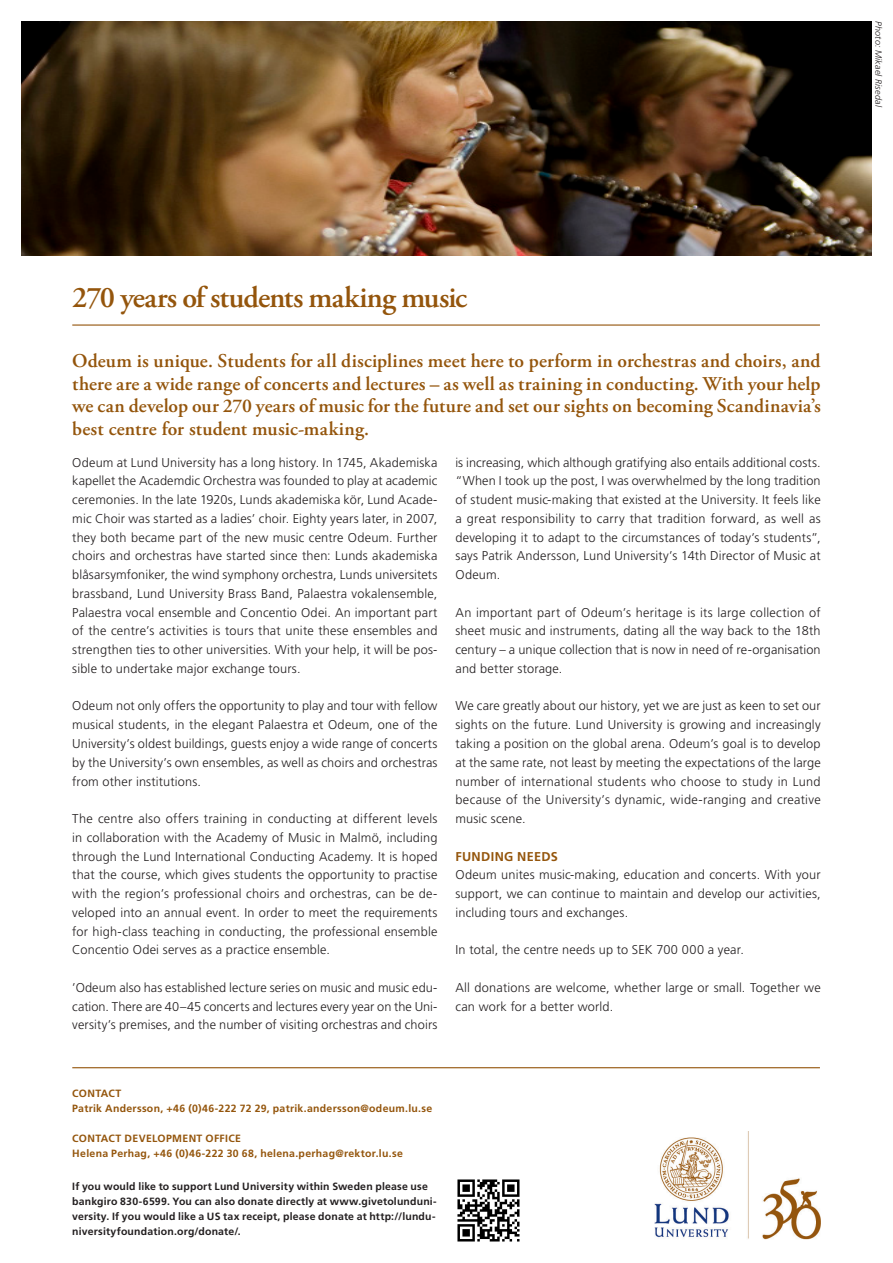
<style>
.page{position:relative;width:893px;height:1263px;background:#fff}
.page>*{position:absolute;margin:0;border:0;box-sizing:border-box;transform-origin:0 0}
.Brons_huvudrubriker{font:600 30px "Adobe Garamond Pro";letter-spacing:-.03em;color:#94550c}
.Brons_Ingress{font:600 19.5px/22.5px "Adobe Garamond Pro";letter-spacing:.01em;color:#94550c;text-align:justify}
.Svart_Brödtext_utan{font:300 12.75px/18.8px "Frutiger LT Std";letter-spacing:.015em;color:#231f20;text-align:justify}
.Brons_Underrubrik_1{font:700 12.75px "Frutiger LT Std";letter-spacing:.025em;color:#94550c}
.t1{font:700 10.5px/15px "Frutiger LT Std";letter-spacing:.015em;color:#231f20}
.Grå_Bild-Fakta_u_ind{font:700 10.5px "Frutiger LT Std";letter-spacing:.03em;color:#94550c}
.Svart_Brödtext_utan-2{font:italic 300 9px "Frutiger LT Std";letter-spacing:.025em;color:#231f20}
</style>
<div class="page">
<hr style="left:72px;top:324px;width:748px;height:2px;background:#94550c">
<hr style="left:72px;top:1067px;width:748px;height:1px;background:#94550c">
<img style="left:21px;top:21px;width:851px;height:234px">
<img style="left:457px;top:1179px;width:63px;height:63px">
<img style="left:654px;top:1131px;width:167px;height:109px">
<p class="Svart_Brödtext_utan-2" style="left:884px;top:21px;width:87px;rotate:90deg">Photo: Mikael Risedal</p>
<p class="Brons_huvudrubriker" style="left:72px;top:280px;width:396px">270 years of students making music</p>
<p class="Brons_Ingress" style="left:72px;top:350px;width:750px">Odeum is unique. Students for all disciplines meet here to perform in orchestras and choirs, and there are a wide range of concerts and lectures – as well as training in conducting. With your help we can develop our 270 years of music for the future and set our sights on becoming Scandinavia’s best centre for student music-making.</p>
<p class="Svart_Brödtext_utan" style="left:72px;top:453px;width:367px">Odeum at Lund University has a long history. In 1745, Akademiska kapellet the Academdic Orchestra was founded to play at academic ceremonies. In the late 1920s, Lunds akademiska kör, Lund Acade&shy;mic Choir was started as a ladies’ choir. Eighty years later, in 2007, they both became part of the new music centre Odeum. Further choirs and orchestras have started since then: Lunds akademiska blåsarsymfoniker, the wind symphony orchestra, Lunds universitets brassband, Lund University Brass Band, Palaestra vokalensemble, Palaestra vocal ensemble and Concentio Odei. An important part of the centre’s activities is tours that unite these ensembles and strengthen ties to other universities. With your help, it will be pos&shy;sible to undertake major exchange tours.</p>
<p class="Svart_Brödtext_utan" style="left:72px;top:697px;width:367px">Odeum not only offers the opportunity to play and tour with fellow musical students, in the elegant Palaestra et Odeum, one of the University’s oldest buildings, guests enjoy a wide range of concerts by the University’s own ensembles, as well as choirs and orchestras from other institutions.</p>
<p class="Svart_Brödtext_utan" style="left:72px;top:809px;width:367px">The centre also offers training in conducting at different levels in collaboration with the Academy of Music in Malmö, including through the Lund International Conducting Academy. It is hoped that the course, which gives students the opportunity to practise with the region’s professional choirs and orchestras, can be de&shy;veloped into an annual event. In order to meet the requirements for high-class teaching in conducting, the professional ensemble Concentio Odei serves as a practice ensemble.</p>
<p class="Svart_Brödtext_utan" style="left:72px;top:978px;width:367px">’Odeum also has established lecture series on music and music edu&shy;cation. There are 40–45 concerts and lectures every year on the Uni&shy;versity’s premises, and the number of visiting orchestras and choirs</p>
<p class="Svart_Brödtext_utan" style="left:455px;top:453px;width:367px">is increasing, which although gratifying also entails additional costs. “When I took up the post, I was overwhelmed by the long tradition of student music-making that existed at the University. It feels like a great responsibility to carry that tradition forward, as well as developing it to adapt to the circumstances of today’s students”, says Patrik Andersson, Lund University’s 14th Director of Music at Odeum.</p>
<p class="Svart_Brödtext_utan" style="left:455px;top:603px;width:367px">An important part of Odeum’s heritage is its large collection of sheet music and instruments, dating all the way back to the 18th century – a unique collection that is now in need of re-organisation and better storage.</p>
<p class="Svart_Brödtext_utan" style="left:455px;top:697px;width:367px">We care greatly about our history, yet we are just as keen to set our sights on the future. Lund University is growing and increasingly taking a position on the global arena. Odeum’s goal is to develop at the same rate, not least by meeting the expectations of the large number of international students who choose to study in Lund because of the University’s dynamic, wide-ranging and creative music scene.</p>
<p class="Brons_Underrubrik_1" style="left:455px;top:848px;width:104px">FUNDING NEEDS</p>
<p class="Svart_Brödtext_utan" style="left:455px;top:866px;width:367px">Odeum unites music-making, education and concerts. With your support, we can continue to maintain and develop our activities, including tours and exchanges.</p>
<p class="Svart_Brödtext_utan" style="left:455px;top:941px;width:290px">In total, the centre needs up to SEK 700 000 a year.</p>
<p class="Svart_Brödtext_utan" style="left:455px;top:978px;width:367px">All donations are welcome, whether large or small. Together we can work for a better world.</p>
<p class="Grå_Bild-Fakta_u_ind" style="left:72px;top:1087px;width:51px">CONTACT</p>
<p class="Grå_Bild-Fakta_u_ind" style="left:72px;top:1102px;width:362px">Patrik Andersson, +46 (0)46-222 72 29, patrik.andersson@odeum.lu.se</p>
<p class="Grå_Bild-Fakta_u_ind" style="left:72px;top:1132px;width:170px">CONTACT DEVELOPMENT OFFICE</p>
<p class="Grå_Bild-Fakta_u_ind" style="left:72px;top:1147px;width:332px">Helena Perhag, +46 (0)46-222 30 68, helena.perhag@rektor.lu.se</p>
<p class="t1" style="left:72px;top:1178px;width:366px">If you would like to support Lund University within Sweden please use bankgiro 830-6599. You can also donate directly at www.givetolunduni&shy;versity. If you would like a US tax receipt, please donate at http://lundu&shy;niversityfoundation.org/donate/.</p>
</div>
